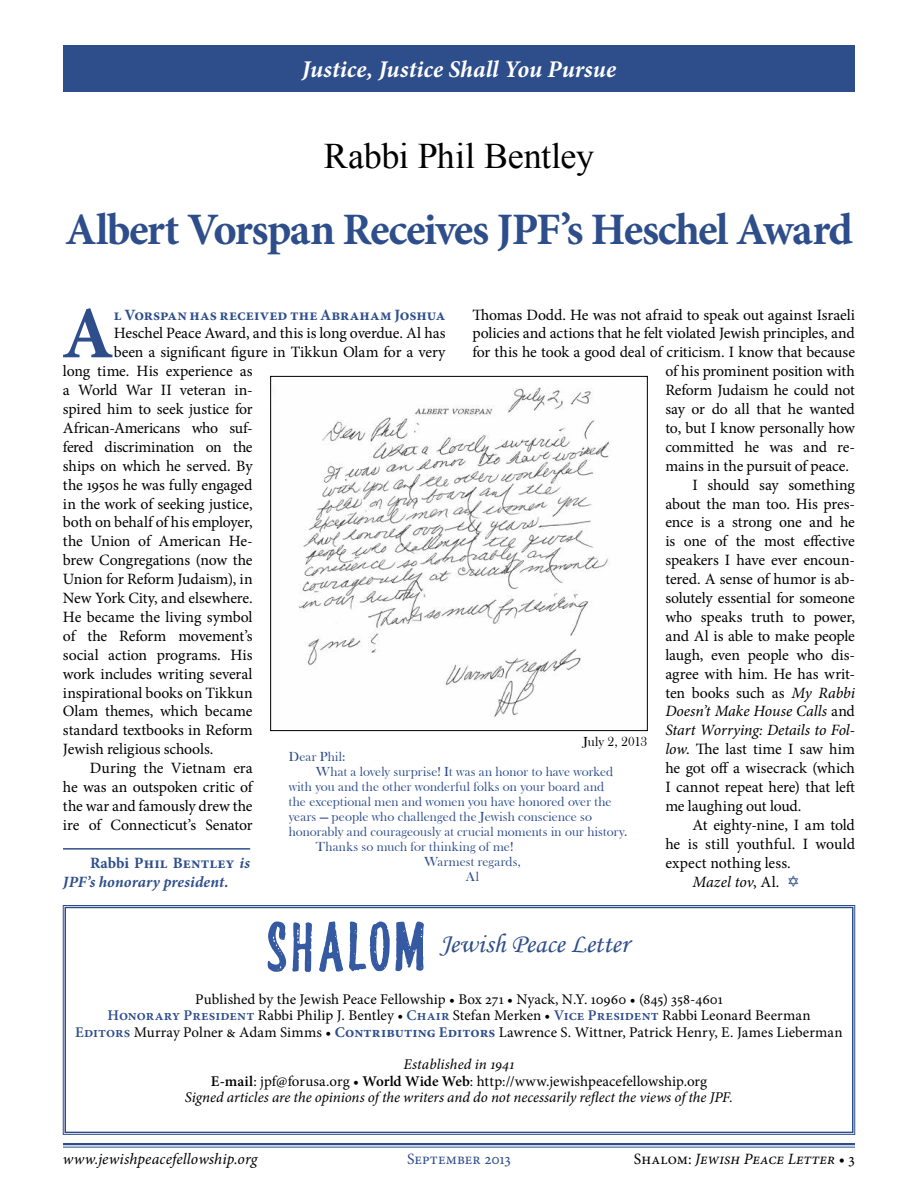
<style>
.page{position:relative;width:918px;height:1188px;background:#fff}
.page>*{position:absolute;margin:0;border:0;box-sizing:border-box;transform-origin:0 0}
.t1{font:700 73.95px "Minion Pro";color:#2e4e8b}
.t2{font:700 45px "Minion Pro";letter-spacing:-.045em;color:#2e4e8b}
.t3{font:36px "Times New Roman";letter-spacing:-.01em;color:#000}
.t4{font:27px "Monotype Corsiva";letter-spacing:-.005em;color:#2e4e8b}
.t5{font:italic 700 24px "Minion Pro";letter-spacing:.005em;color:#fff}
.t6{font:15.75px "Minion Pro";letter-spacing:-.01em;color:#000}
.t7{font:italic 15.75px "Minion Pro";color:#000}
.t8{font:italic 700 15.75px/18.9px "Minion Pro";letter-spacing:.005em;color:#2e4e8b}
.t9{font:700 15.75px "Minion Pro";color:#2e4e8b}
.t10{font:15.75px "Minion Pro";letter-spacing:.005em;color:#2e4e8b}
.t11{font:14.85px/16.4px "Minion Pro";color:#000;text-align:center}
.t12{font:italic 14.85px/16.4px "Minion Pro";letter-spacing:-.005em;color:#000;text-align:center}
.t13{font:13.5px "Bask Old Face";letter-spacing:.005em;color:#2e4e8b}
.t14{font:13.5px "Bask Old Face";letter-spacing:-.005em;color:#000}
.t15{font:13.5px "Bask Old Face";letter-spacing:.025em;color:#2e4e8b}
.s1{font-style:italic}
.s2{font-style:normal}
.s3{font-weight:600;color:#2e4e8b}
.s4{font-weight:700;color:#2e4e8b}
.s5{font-weight:600;font-style:normal}
</style>
<div class="page">
<svg style="left:63px;top:905px;width:792px;height:230px"></svg>
<div style="left:65px;top:907px;width:788px;height:226px;border:1px solid #2e4e8b"></div>
<svg style="left:262px;top:918px;width:169px;height:56px"></svg>
<img style="left:298px;top:387px;width:312px;height:331px">
<div style="left:270px;top:376px;width:378px;height:355px;border:1px solid #000"></div>
<hr style="left:63px;top:848px;width:187px;height:2px;background:#2e4e8b">
<hr style="left:63px;top:1143px;width:792px;height:2px;background:#2e4e8b">
<hr style="left:63px;top:1147px;width:792px;height:1px;background:#2e4e8b">
<div style="left:63px;top:45px;width:792px;height:47px;background:#2e4e8b"></div>
<h3 class="t5" style="left:302px;top:52px;width:316px">Justice, Justice Shall You Pursue</h3>
<h3 class="t3" style="left:324px;top:132px;width:272px">Rabbi Phil Bentley</h3>
<h2 class="t2" style="left:65px;top:198px;width:789px">Albert Vorspan Receives JPF’s Heschel Award</h2>
<h1 class="t1" style="left:62px;top:282px;width:54px">A</h1>
<p class="t9" style="left:114px;top:303px;width:333px">l Vorspan has received the Abraham Joshua</p>
<p class="t6" style="left:472px;top:304px;width:384px">Thomas Dodd. He was not afraid to speak out against Israeli</p>
<p class="t6" style="left:472px;top:323px;width:384px">policies and actions that he felt violated Jewish principles, and</p>
<p class="t6" style="left:472px;top:342px;width:384px">for this he took a good deal of criticism. I know that because</p>
<p class="t6" style="left:665px;top:361px;width:191px">of his prominent position with</p>
<p class="t6" style="left:665px;top:380px;width:191px">Reform Judaism he could not</p>
<p class="t6" style="left:665px;top:398px;width:191px">say or do all that he wanted</p>
<p class="t6" style="left:665px;top:417px;width:191px">to, but I know personally how</p>
<p class="t6" style="left:665px;top:436px;width:191px">committed he was and re-</p>
<p class="t6" style="left:665px;top:455px;width:185px">mains in the pursuit of peace.</p>
<p class="t6" style="left:692px;top:474px;width:164px">I should say something</p>
<p class="t6" style="left:665px;top:493px;width:191px">about the man too. His pres-</p>
<p class="t6" style="left:665px;top:512px;width:191px">ence is a strong one and he</p>
<p class="t6" style="left:665px;top:531px;width:191px">is one of the most effective</p>
<p class="t6" style="left:665px;top:550px;width:191px">speakers I have ever encoun-</p>
<p class="t6" style="left:665px;top:569px;width:191px">tered. A sense of humor is ab-</p>
<p class="t6" style="left:665px;top:587px;width:191px">solutely essential for someone</p>
<p class="t6" style="left:665px;top:606px;width:191px">who speaks truth to power,</p>
<p class="t6" style="left:665px;top:625px;width:191px">and Al is able to make people</p>
<p class="t6" style="left:665px;top:644px;width:191px">laugh, even people who dis-</p>
<p class="t6" style="left:665px;top:663px;width:191px">agree with him. He has writ-</p>
<p class="t6" style="left:665px;top:682px;width:191px">ten books such as <span class="s1">My Rabbi</span></p>
<p class="t7" style="left:665px;top:701px;width:191px">Doesn’t Make House Calls <span class="s2">and</span></p>
<p class="t7" style="left:665px;top:720px;width:191px">Start Worrying: Details to Fol-</p>
<p class="t6" style="left:665px;top:739px;width:191px"><span class="s1">low</span>. The last time I saw him</p>
<p class="t6" style="left:665px;top:758px;width:191px">he got off a wisecrack (which</p>
<p class="t6" style="left:665px;top:776px;width:191px">I cannot repeat here) that left</p>
<p class="t6" style="left:665px;top:795px;width:138px">me laughing out loud.</p>
<p class="t6" style="left:692px;top:814px;width:164px">At eighty-nine, I am told</p>
<p class="t6" style="left:665px;top:833px;width:191px">he is still youthful. I would</p>
<p class="t6" style="left:665px;top:852px;width:127px">expect nothing less.</p>
<p class="t7" style="left:692px;top:871px;width:89px">Mazel tov<span class="s2">, Al.</span></p>
<p class="t6" style="left:114px;top:323px;width:333px">Heschel Peace Award, and this is long overdue. Al has</p>
<p class="t6" style="left:114px;top:342px;width:333px">been a significant figure in Tikkun Olam for a very</p>
<p class="t6" style="left:63px;top:361px;width:191px">long time. His experience as</p>
<p class="t6" style="left:63px;top:380px;width:191px">a World War II veteran in-</p>
<p class="t6" style="left:63px;top:398px;width:191px">spired him to seek justice for</p>
<p class="t6" style="left:63px;top:417px;width:191px">African-Americans who suf-</p>
<p class="t6" style="left:63px;top:436px;width:191px">fered discrimination on the</p>
<p class="t6" style="left:63px;top:455px;width:191px">ships on which he served. By</p>
<p class="t6" style="left:63px;top:474px;width:191px">the 1950s he was fully engaged</p>
<p class="t6" style="left:63px;top:493px;width:191px">in the work of seeking justice,</p>
<p class="t6" style="left:63px;top:512px;width:191px">both on behalf of his employer,</p>
<p class="t6" style="left:63px;top:531px;width:191px">the Union of American He-</p>
<p class="t6" style="left:63px;top:550px;width:191px">brew Congregations (now the</p>
<p class="t6" style="left:63px;top:569px;width:191px">Union for Reform Judaism), in</p>
<p class="t6" style="left:63px;top:587px;width:191px">New York City, and elsewhere.</p>
<p class="t6" style="left:63px;top:606px;width:191px">He became the living symbol</p>
<p class="t6" style="left:63px;top:625px;width:191px">of the Reform movement’s</p>
<p class="t6" style="left:63px;top:644px;width:191px">social action programs. His</p>
<p class="t6" style="left:63px;top:663px;width:191px">work includes writing several</p>
<p class="t6" style="left:63px;top:682px;width:191px">inspirational books on Tikkun</p>
<p class="t6" style="left:63px;top:701px;width:191px">Olam themes, which became</p>
<p class="t6" style="left:63px;top:720px;width:191px">standard textbooks in Reform</p>
<p class="t6" style="left:63px;top:739px;width:152px">Jewish religious schools.</p>
<p class="t6" style="left:90px;top:758px;width:164px">During the Vietnam era</p>
<p class="t6" style="left:63px;top:776px;width:191px">he was an outspoken critic of</p>
<p class="t6" style="left:63px;top:795px;width:191px">the war and famously drew the</p>
<p class="t6" style="left:63px;top:814px;width:191px">ire of Connecticut’s Senator</p>
<p class="t14" style="left:584px;top:734px;width:65px">July 2, 2013</p>
<p class="t15" style="left:289px;top:749px;width:58px">Dear Phil:</p>
<p class="t13" style="left:316px;top:764px;width:299px">What a lovely surprise! It was an honor to have worked</p>
<p class="t13" style="left:289px;top:779px;width:317px">with you and the other wonderful folks on your board and</p>
<p class="t13" style="left:289px;top:794px;width:325px">the exceptional men and women you have honored over the</p>
<p class="t13" style="left:289px;top:809px;width:305px">years — people who challenged the Jewish conscience so</p>
<p class="t13" style="left:289px;top:824px;width:340px">honorably and courageously at crucial moments in our history.</p>
<p class="t13" style="left:316px;top:839px;width:199px">Thanks so much for thinking of me!</p>
<p class="t13" style="left:424px;top:854px;width:98px">Warmest regards,</p>
<p class="t13" style="left:466px;top:869px;width:15px">Al</p>
<p class="t8" style="left:63px;top:853px;width:189px;text-indent:27px"><span class="s2">Rabbi Phil Bentley</span> is<br>JPF’s honorary president.</p>
<h3 class="t4" style="left:440px;top:927px;width:191px">Jewish Peace Letter</h3>
<p class="t11" style="left:75px;top:991px;width:769px">Published by the Jewish Peace Fellowship • Box 271 • Nyack, N.Y. 10960 • (845) 358-4601<br><span class="s3">Honorary President</span> Rabbi Philip J. Bentley • <span class="s3">Chair</span> Stefan Merken • <span class="s3">Vice President</span> Rabbi Leonard Beerman<br><span class="s3">Editors</span> Murray Polner &amp; Adam Simms • <span class="s4">Contributing Editors</span> Lawrence S. Wittner, Patrick Henry, E. James Lieberman</p>
<p class="t12" style="left:185px;top:1057px;width:550px">Established in 1941<br><span class="s5">E-mail</span><span class="s2">: jpf@forusa.org •</span> <span class="s5">World Wide Web</span><span class="s2">: http://www.jewishpeacefellowship.org<br></span>Signed articles are the opinions of the writers and do not necessarily reflect the views of the JPF.</p>
<p class="t7" style="left:63px;top:1148px;width:196px">www.jewishpeacefellowship.org</p>
<p class="t10" style="left:407px;top:1148px;width:105px">September 2013</p>
<p class="t7" style="left:634px;top:1148px;width:223px"><span class="s2">Shalom:</span> Jewish Peace Letter <span class="s2">• 3</span></p>
</div>
